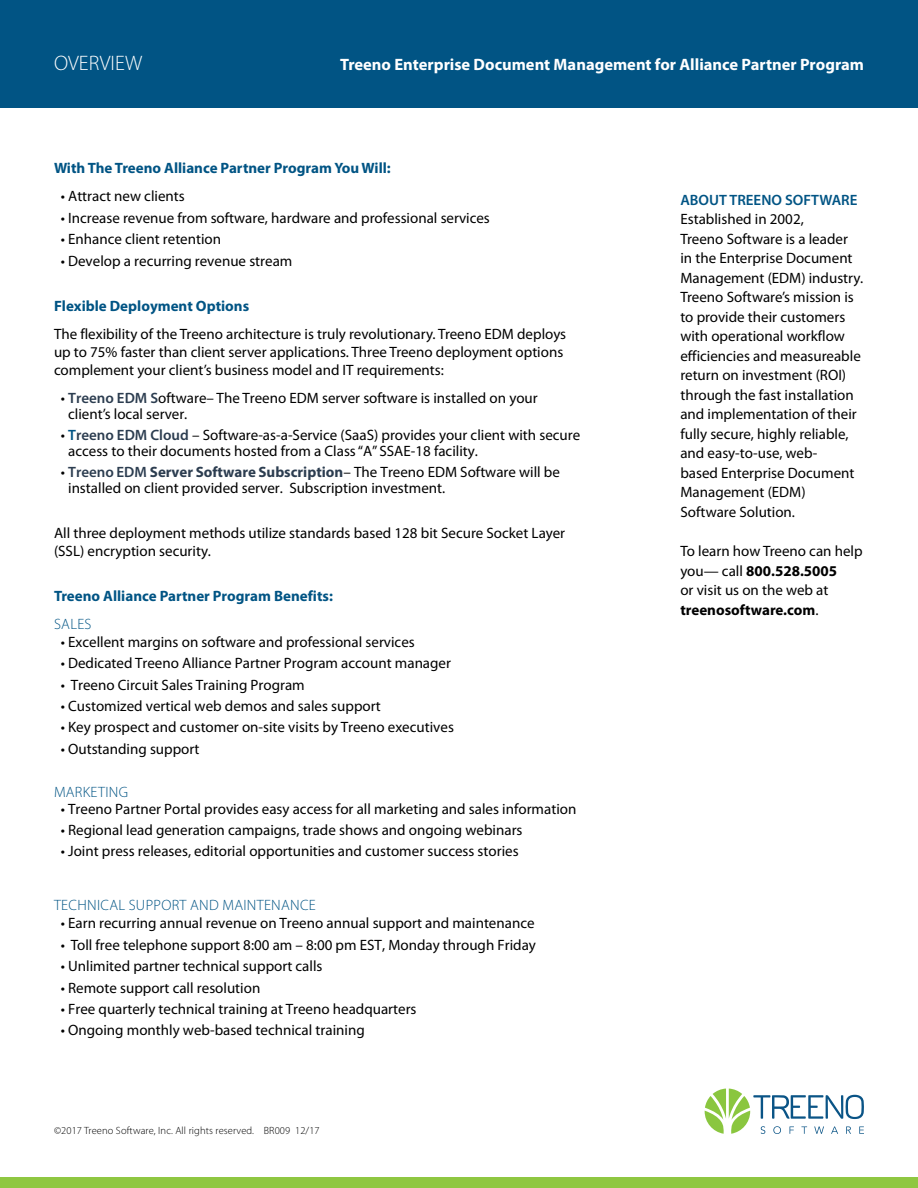
<style>
.page{position:relative;width:918px;height:1188px;background:#fff}
.page>*{position:absolute;margin:0;border:0;box-sizing:border-box;transform-origin:0 0}
.t1{font:300 21px "Myriad Pro";color:#fff}
.t2{font:700 16.5px "Myriad Pro";color:#fff}
.t3{font:15px/19.5px "Myriad Pro";color:#000}
.t4{font:700 15px "Myriad Pro";color:#015484}
.t5{font:300 15px "Myriad Pro";letter-spacing:.02em;color:#015484}
.t6{font:600 15px "Myriad Pro";color:#015484}
.t7{font:300 10.5px "Myriad Pro";letter-spacing:.01em;color:#000}
.s1{font-weight:600;color:#2c3d50}
.s2{font-weight:600;color:#015484}
.s3{font-weight:700;color:#2c3d50}
.s4{font-weight:700}
</style>
<div class="page">
<div style="left:0;top:1177px;width:918px;height:11px;background:#8fc741"></div>
<div style="left:0;top:0;width:918px;height:108px;background:#015484"></div>
<svg style="left:705px;top:1089px;width:159px;height:45px"></svg>
<h1 class="t1" style="left:54px;top:51px;width:90px">OVERVIEW</h1>
<p class="t2" style="left:340px;top:53px;width:525px">Treeno Enterprise Document Management for Alliance Partner Program</p>
<p class="t4" style="left:54px;top:158px;width:338px">With The Treeno Alliance Partner Program You Will:</p>
<p class="t3" style="left:61px;top:186px;width:126px">• Attract new clients</p>
<p class="t3" style="left:61px;top:208px;width:431px">• Increase revenue from software, hardware and professional services</p>
<p class="t3" style="left:61px;top:229px;width:162px">• Enhance client retention</p>
<p class="t3" style="left:61px;top:250px;width:233px">• Develop a recurring revenue stream</p>
<p class="t4" style="left:54px;top:296px;width:197px">Flexible Deployment Options</p>
<p class="t3" style="left:54px;top:324px;width:514px;line-height:18px">The flexibility of the Treeno architecture is truly revolutionary. Treeno EDM deploys up to 75% faster than client server applications. Three Treeno deployment options complement your client’s business model and IT requirements:</p>
<p class="t3" style="left:68px;top:390px;width:471px;line-height:15.9px;text-indent:-7px">• <span class="s1">Treeno EDM S</span>oftware– The Treeno EDM server software is installed on your client’s local server.</p>
<p class="t3" style="left:68px;top:427px;width:514px;line-height:15.9px;text-indent:-7px">• <span class="s2">T</span><span class="s1">reeno EDM Cloud</span> – Software-as-a-Service (SaaS) provides your client with secure access to their documents hosted from a Class “A” SSAE-18 facility.</p>
<p class="t3" style="left:68px;top:464px;width:493px;line-height:15.9px;text-indent:-7px">• <span class="s1">Treeno EDM</span> <span class="s3">Server Software Subscription</span>– The Treeno EDM Software will be installed on client provided server. Subscription investment.</p>
<p class="t3" style="left:54px;top:523px;width:513px;line-height:18px">All three deployment methods utilize standards based 128 bit Secure Socket Layer (SSL) encryption security.</p>
<p class="t4" style="left:54px;top:586px;width:280px">Treeno Alliance Partner Program Benefits:</p>
<p class="t5" style="left:54px;top:616px;width:39px">SALES</p>
<p class="t3" style="left:61px;top:632px;width:356px">• Excellent margins on software and professional services</p>
<p class="t3" style="left:61px;top:653px;width:392px">• Dedicated Treeno Alliance Partner Program account manager</p>
<p class="t3" style="left:61px;top:675px;width:246px">• Treeno Circuit Sales Training Program</p>
<p class="t3" style="left:61px;top:696px;width:321px">• Customized vertical web demos and sales support</p>
<p class="t3" style="left:61px;top:717px;width:395px">• Key prospect and customer on-site visits by Treeno executives</p>
<p class="t3" style="left:61px;top:739px;width:140px">• Outstanding support</p>
<p class="t5" style="left:54px;top:783px;width:76px">MARKETING</p>
<p class="t3" style="left:61px;top:799px;width:517px">• Treeno Partner Portal provides easy access for all marketing and sales information</p>
<p class="t3" style="left:61px;top:820px;width:463px">• Regional lead generation campaigns, trade shows and ongoing webinars</p>
<p class="t3" style="left:61px;top:841px;width:459px">• Joint press releases, editorial opportunities and customer success stories</p>
<p class="t5" style="left:54px;top:897px;width:263px">TECHNICAL SUPPORT AND MAINTENANCE</p>
<p class="t3" style="left:61px;top:913px;width:475px">• Earn recurring annual revenue on Treeno annual support and maintenance</p>
<p class="t3" style="left:61px;top:935px;width:477px">• Toll free telephone support 8:00 am – 8:00 pm EST, Monday through Friday</p>
<p class="t3" style="left:61px;top:956px;width:263px">• Unlimited partner technical support calls</p>
<p class="t3" style="left:61px;top:978px;width:201px">• Remote support call resolution</p>
<p class="t3" style="left:61px;top:999px;width:357px">• Free quarterly technical training at Treeno headquarters</p>
<p class="t3" style="left:61px;top:1020px;width:305px">• Ongoing monthly web-based technical training</p>
<p class="t7" style="left:54px;top:1125px;width:267px">©2017 Treeno Software, Inc. All rights reserved. BR009 12/17</p>
<p class="t6" style="left:680px;top:190px;width:179px">ABOUT TREENO SOFTWARE</p>
<p class="t3" style="left:680px;top:209px;width:184px">Established in 2002,<br>Treeno Software is a leader in the Enterprise Document<br>Management (EDM) industry.<br>Treeno Software’s mission is to provide their customers with operational workflow efficiencies and measureable return on investment (ROI) through the fast installation and implementation of their fully secure, highly reliable, and easy-to-use, web-<br>based Enterprise Document<br>Management (EDM)<br>Software Solution.</p>
<p class="t3" style="left:680px;top:541px;width:184px">To learn how Treeno can help you— call <span class="s4">800.528.5005<br></span>or visit us on the web at <span class="s4">treenosoftware.com</span>.</p>
</div>
